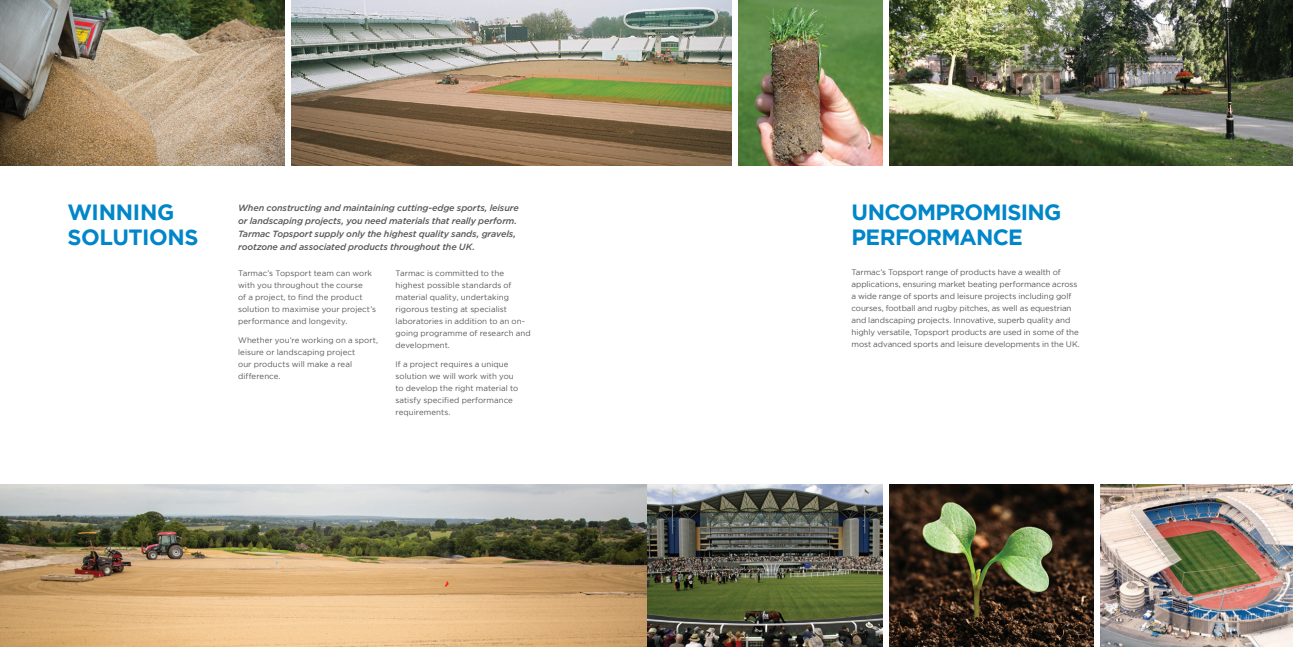
<style>
.page{position:relative;width:1293px;height:647px;background:#fff}
.page>*{position:absolute;margin:0;border:0;box-sizing:border-box;transform-origin:0 0}
.SUB_HEAD_22pt_52pt{font:700 22px/25px "Gotham";letter-spacing:-.03em;color:#0086c9}
.BODY_9pt_13pt{font:italic 500 9px/13px "Gotham";letter-spacing:-.015em;color:#57585a}
.SUB_HEAD_10pt_14pt{font:8px/12px "Gotham";letter-spacing:.005em;color:#57585a}
.INTRO_PARA_11pt_15pt{font:8px/12px "Gotham";letter-spacing:-.005em;color:#57585a}
</style>
<div class="page">
<img style="left:0;top:0;width:284px;height:166px">
<img style="left:889px;top:0;width:404px;height:166px">
<img style="left:291px;top:0;width:440px;height:166px">
<img style="left:738px;top:0;width:145px;height:166px">
<img style="left:889px;top:484px;width:204px;height:162px">
<img style="left:1100px;top:484px;width:193px;height:162px">
<img style="left:0;top:484px;width:883px;height:162px">
<p class="SUB_HEAD_22pt_52pt" style="left:67px;top:199px;width:133px">WINNING<br>SOLUTIONS</p>
<p class="BODY_9pt_13pt" style="left:238px;top:201px;width:282px">When constructing and maintaining cutting-edge sports, leisure or landscaping projects, you need materials that really perform.<br>Tarmac Topsport supply only the highest quality sands, gravels, rootzone and associated products throughout the UK.</p>
<p class="SUB_HEAD_10pt_14pt" style="left:238px;top:266px;width:139px">Tarmac’s Topsport team can work with you throughout the course<br>of a project, to find the product solution to maximise your project’s performance and longevity.</p>
<p class="SUB_HEAD_10pt_14pt" style="left:238px;top:333px;width:141px">Whether you’re working on a sport, leisure or landscaping project<br>our products will make a real difference.</p>
<p class="SUB_HEAD_10pt_14pt" style="left:395px;top:266px;width:137px">Tarmac is committed to the highest possible standards of material quality, undertaking rigorous testing at specialist laboratories in addition to an on&shy;going programme of research and development.</p>
<p class="SUB_HEAD_10pt_14pt" style="left:395px;top:357px;width:124px">If a project requires a unique solution we will work with you to develop the right material to satisfy specified performance requirements.</p>
<p class="SUB_HEAD_22pt_52pt" style="left:851px;top:199px;width:211px">UNCOMPROMISING<br>PERFORMANCE</p>
<p class="INTRO_PARA_11pt_15pt" style="left:851px;top:266px;width:230px">Tarmac’s Topsport range of products have a wealth of applications, ensuring market beating performance across a wide range of sports and leisure projects including golf courses, football and rugby pitches, as well as equestrian and landscaping projects. Innovative, superb quality and highly versatile, Topsport products are used in some of the most advanced sports and leisure developments in the UK.</p>
</div>
